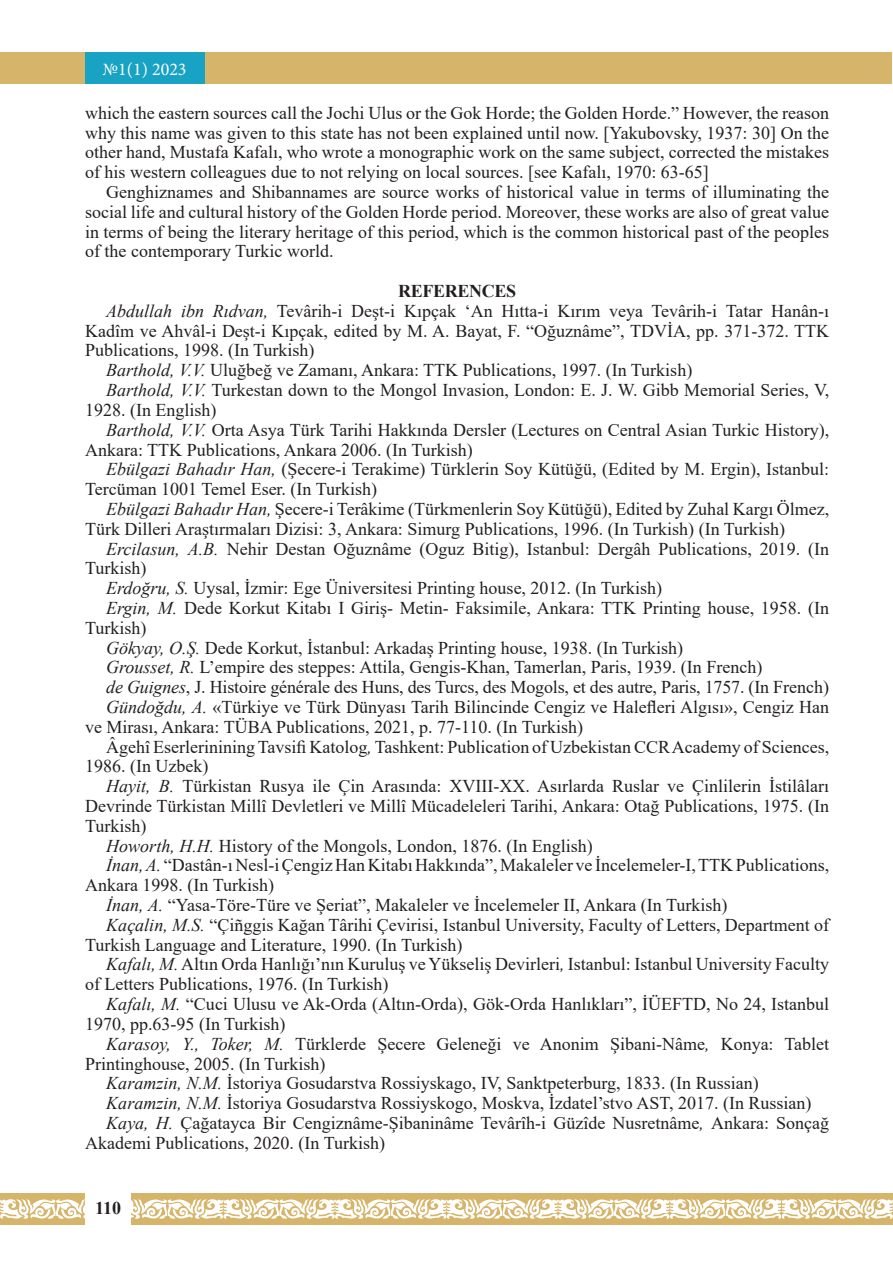
<style>
.page{position:relative;width:893px;height:1276px;background:#fff}
.page>*{position:absolute;margin:0;border:0;box-sizing:border-box;transform-origin:0 0}
.t1{font:18px/19.8px "Times New Roman";color:#231f20;text-align:justify}
.t2{font:700 18px "Times New Roman";letter-spacing:-.02em;color:#231f20}
.t3{font:18px "Minion Pro";color:#fff}
.s1{font-style:italic}
</style>
<div class="page">
<div style="left:0;top:52px;width:892px;height:32px;background:#d6b46a"></div>
<div style="left:85px;top:52px;width:119px;height:32px;background:#18a2c4"></div>
<div style="left:0;top:1193px;width:893px;height:32px;background:#d6b46a"></div>
<svg style="left:0;top:1199px;width:893px;height:20px"></svg>
<div style="left:85px;top:1179px;width:46px;height:88px;background:#fff"></div>
<p class="t3" style="left:103px;top:57px;width:86px">№1(1) 2023</p>
<p class="t1" style="left:85px;top:102px;width:746px">which the eastern sources call the Jochi Ulus or the Gok Horde; the Golden Horde.” However, the reason why this name was given to this state has not been explained until now. [Yakubovsky, 1937: 30] On the other hand, Mustafa Kafalı, who wrote a monographic work on the same subject, corrected the mistakes of his western colleagues due to not relying on local sources. [see Kafalı, 1970: 63-65]</p>
<p class="t1" style="left:85px;top:181px;width:746px;text-indent:21px">Genghiznames and Shibannames are source works of historical value in terms of illuminating the social life and cultural history of the Golden Horde period. Moreover, these works are also of great value in terms of being the literary heritage of this period, which is the common historical past of the peoples of the contemporary Turkic world.</p>
<p class="t2" style="left:398px;top:278px;width:119px">REFERENCES</p>
<p class="t1" style="left:106px;top:300px;width:724px"><span class="s1">Abdullah ibn Rıdvan,</span> Tevârih-i Deşt-i Kıpçak ‘An Hıtta-i Kırım veya Tevârih-i Tatar Hanân-ı</p>
<p class="t1" style="left:85px;top:320px;width:746px">Kadîm ve Ahvâl-i Deşt-i Kıpçak, edited by M. A. Bayat, F. “Oğuznâme”, TDVİA, pp. 371-372. TTK</p>
<p class="t1" style="left:85px;top:340px;width:231px">Publications, 1998. (In Turkish)</p>
<p class="t1" style="left:106px;top:360px;width:587px"><span class="s1">Barthold, V.V.</span> Uluğbeğ ve Zamanı, Ankara: TTK Publications, 1997. (In Turkish)</p>
<p class="t1" style="left:106px;top:379px;width:724px"><span class="s1">Barthold, V.V.</span> Turkestan down to the Mongol Invasion, London: E. J. W. Gibb Memorial Series, V,</p>
<p class="t1" style="left:85px;top:399px;width:133px">1928. (In English)</p>
<p class="t1" style="left:106px;top:419px;width:724px"><span class="s1">Barthold, V.V.</span> Orta Asya Türk Tarihi Hakkında Dersler (Lectures on Central Asian Turkic History),</p>
<p class="t1" style="left:85px;top:439px;width:389px">Ankara: TTK Publications, Ankara 2006. (In Turkish)</p>
<p class="t1" style="left:106px;top:459px;width:724px"><span class="s1">Ebülgazi Bahadır Han,</span> (Şecere-i Terakime) Türklerin Soy Kütüğü, (Edited by M. Ergin), Istanbul:</p>
<p class="t1" style="left:85px;top:478px;width:294px">Tercüman 1001 Temel Eser. (In Turkish)</p>
<p class="t1" style="left:106px;top:498px;width:724px"><span class="s1">Ebülgazi Bahadır Han,</span> Şecere-i Terâkime (Türkmenlerin Soy Kütüğü), Edited by Zuhal Kargı Ölmez,</p>
<p class="t1" style="left:85px;top:518px;width:702px">Türk Dilleri Araştırmaları Dizisi: 3, Ankara: Simurg Publications, 1996. (In Turkish) (In Turkish)</p>
<p class="t1" style="left:106px;top:538px;width:724px"><span class="s1">Ercilasun, A.B.</span> Nehir Destan Oğuznâme (Oguz Bitig), Istanbul: Dergâh Publications, 2019. (In</p>
<p class="t1" style="left:85px;top:558px;width:63px">Turkish)</p>
<p class="t1" style="left:106px;top:577px;width:557px"><span class="s1">Erdoğru, S.</span> Uysal, İzmir: Ege Üniversitesi Printing house, 2012. (In Turkish)</p>
<p class="t1" style="left:106px;top:597px;width:724px"><span class="s1">Ergin, M.</span> Dede Korkut Kitabı I Giriş- Metin- Faksimile, Ankara: TTK Printing house, 1958. (In</p>
<p class="t1" style="left:85px;top:617px;width:63px">Turkish)</p>
<p class="t1" style="left:106px;top:637px;width:578px"><span class="s1">Gökyay, O.Ş.</span> Dede Korkut, İstanbul: Arkadaş Printing house, 1938. (In Turkish)</p>
<p class="t1" style="left:106px;top:657px;width:657px"><span class="s1">Grousset, R.</span> L’empire des steppes: Attila, Gengis-Khan, Tamerlan, Paris, 1939. (In French)</p>
<p class="t1" style="left:106px;top:676px;width:724px"><span class="s1">de Guignes</span>, J. Histoire générale des Huns, des Turcs, des Mogols, et des autre, Paris, 1757. (In French)</p>
<p class="t1" style="left:106px;top:696px;width:724px"><span class="s1">Gündoğdu, A.</span> «Türkiye ve Türk Dünyası Tarih Bilincinde Cengiz ve Halefleri Algısı», Cengiz Han</p>
<p class="t1" style="left:85px;top:716px;width:499px">ve Mirası, Ankara: TÜBA Publications, 2021, p. 77-110. (In Turkish)</p>
<p class="t1" style="left:106px;top:736px;width:724px">Âgehî Eserlerinining Tavsifi Katolog<span class="s1">,</span> Tashkent: Publication of Uzbekistan CCR Academy of Sciences,</p>
<p class="t1" style="left:85px;top:756px;width:125px">1986. (In Uzbek)</p>
<p class="t1" style="left:106px;top:775px;width:724px"><span class="s1">Hayit, B.</span> Türkistan Rusya ile Çin Arasında: XVIII-XX. Asırlarda Ruslar ve Çinlilerin İstilâları</p>
<p class="t1" style="left:85px;top:795px;width:746px">Devrinde Türkistan Millî Devletleri ve Millî Mücadeleleri Tarihi, Ankara: Otağ Publications, 1975. (In</p>
<p class="t1" style="left:85px;top:815px;width:63px">Turkish)</p>
<p class="t1" style="left:106px;top:835px;width:488px"><span class="s1">Howorth, H.H.</span> History of the Mongols, London, 1876. (In English)</p>
<p class="t1" style="left:106px;top:855px;width:724px"><span class="s1">İnan, A.</span> “Dastân-ı Nesl-i Çengiz Han Kitabı Hakkında”,Makaleler ve İncelemeler-I, TTK Publications,</p>
<p class="t1" style="left:85px;top:874px;width:190px">Ankara 1998. (In Turkish)</p>
<p class="t1" style="left:106px;top:894px;width:623px"><span class="s1">İnan, A.</span> “Yasa-Töre-Türe ve Şeriat”, Makaleler ve İncelemeler II, Ankara (In Turkish)</p>
<p class="t1" style="left:106px;top:914px;width:724px"><span class="s1">Kaçalin, M.S.</span> “Çiñggis Kağan Târihi Çevirisi, Istanbul University, Faculty of Letters, Department of</p>
<p class="t1" style="left:85px;top:934px;width:379px">Turkish Language and Literature, 1990. (In Turkish)</p>
<p class="t1" style="left:106px;top:954px;width:724px"><span class="s1">Kafalı, M.</span> Altın Orda Hanlığı’nın Kuruluş ve Yükseliş Devirleri<span class="s1">,</span> Istanbul: Istanbul University Faculty</p>
<p class="t1" style="left:85px;top:973px;width:305px">of Letters Publications, 1976. (In Turkish)</p>
<p class="t1" style="left:106px;top:993px;width:724px"><span class="s1">Kafalı, M.</span> “Cuci Ulusu ve Ak-Orda (Altın-Orda), Gök-Orda Hanlıkları”, İÜEFTD, No 24, Istanbul</p>
<p class="t1" style="left:85px;top:1013px;width:202px">1970, pp.63-95 (In Turkish)</p>
<p class="t1" style="left:106px;top:1033px;width:724px"><span class="s1">Karasoy, Y., Toker, M.</span> Türklerde Şecere Geleneği ve Anonim Şibani-Nâme<span class="s1">,</span> Konya: Tablet</p>
<p class="t1" style="left:85px;top:1053px;width:242px">Printinghouse, 2005. (In Turkish)</p>
<p class="t1" style="left:106px;top:1072px;width:654px"><span class="s1">Karamzin, N.M.</span> İstoriya Gosudarstva Rossiyskago, IV, Sanktpeterburg, 1833. (In Russian)</p>
<p class="t1" style="left:106px;top:1092px;width:707px"><span class="s1">Karamzin, N.M.</span> İstoriya Gosudarstva Rossiyskogo, Moskva, İzdatel’stvo AST, 2017. (In Russian)</p>
<p class="t1" style="left:106px;top:1112px;width:724px"><span class="s1">Kaya, H.</span> Çağatayca Bir Cengiznâme-Şibaninâme Tevârîh-i Güzîde Nusretnâme<span class="s1">,</span> Ankara: Sonçağ</p>
<p class="t1" style="left:85px;top:1132px;width:301px">Akademi Publications, 2020. (In Turkish)</p>
<p class="t2" style="left:95px;top:1195px;width:28px">110</p>
</div>
